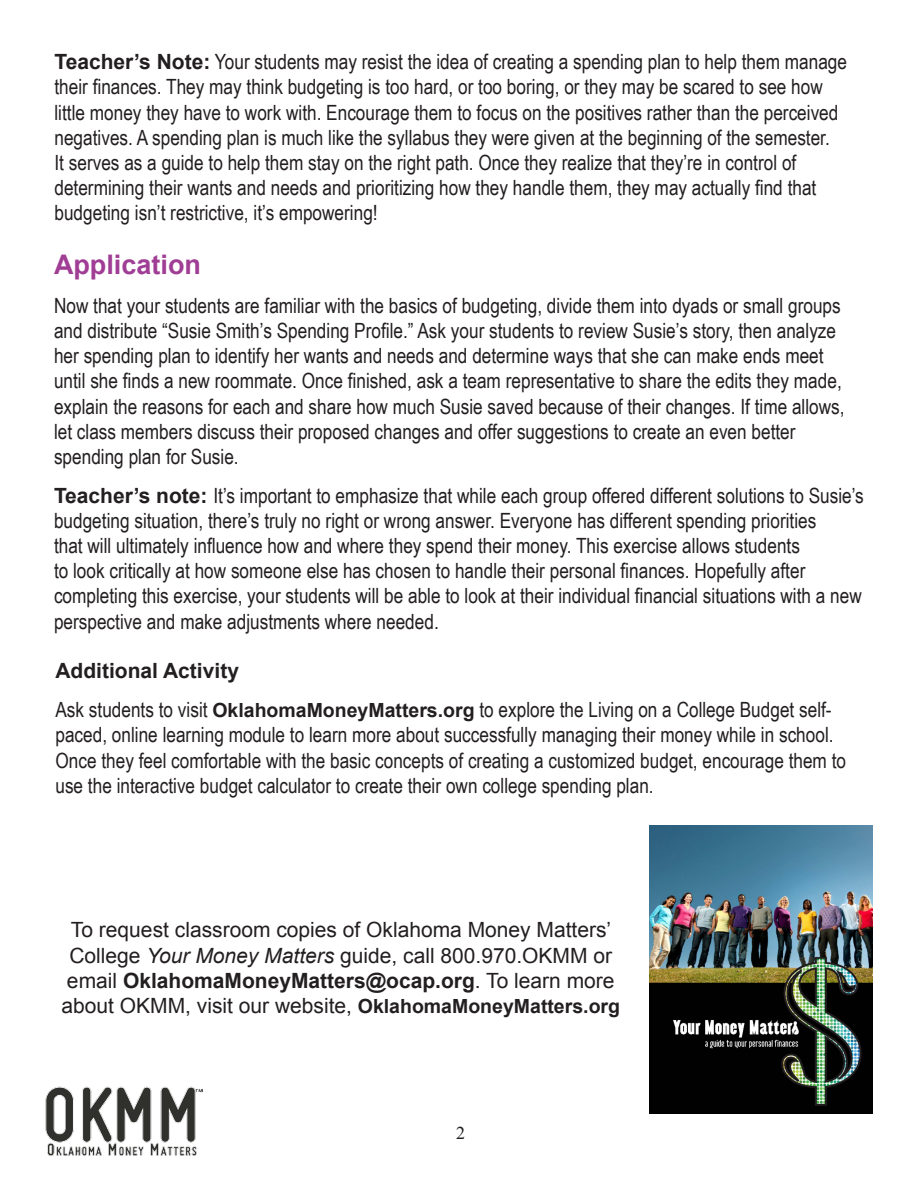
<style>
.page{position:relative;width:918px;height:1188px;background:#fff}
.page>*{position:absolute;margin:0;border:0;box-sizing:border-box;transform-origin:0 0}
.t1{font:700 27px "Arial";color:#a03e95}
.t2{font:21px/25.2px "Arial Narrow";color:#231f20}
.t3{font:21px/25.2px "Arial";color:#231f20;text-align:center}
.t4{font:700 21px "Arial";color:#231f20}
.t5{font:18px "Times New Roman";color:#231f20}
.s1{font-family:"Arial";font-weight:700}
.s2{font-family:"Arial";font-weight:700;font-size:19.5px}
.s3{font-style:italic}
.s4{font-weight:700}
.s5{font-weight:700;font-size:19.5px}
</style>
<div class="page">
<img style="left:45px;top:1086px;width:157px;height:70px">
<img style="left:649px;top:825px;width:223px;height:289px">
<p class="t2" style="left:54px;top:49px;width:794px"><span class="s1">Teacher’s Note:</span> Your students may resist the idea of creating a spending plan to help them manage their finances. They may think budgeting is too hard, or too boring, or they may be scared to see how little money they have to work with. Encourage them to focus on the positives rather than the perceived negatives. A spending plan is much like the syllabus they were given at the beginning of the semester.<br>It serves as a guide to help them stay on the right path. Once they realize that they’re in control of determining their wants and needs and prioritizing how they handle them, they may actually find that budgeting isn’t restrictive, it’s empowering!</p>
<p class="t1" style="left:54px;top:247px;width:149px">Application</p>
<p class="t2" style="left:54px;top:292px;width:792px">Now that your students are familiar with the basics of budgeting, divide them into dyads or small groups and distribute “Susie Smith’s Spending Profile.” Ask your students to review Susie’s story, then analyze her spending plan to identify her wants and needs and determine ways that she can make ends meet until she finds a new roommate. Once finished, ask a team representative to share the edits they made, explain the reasons for each and share how much Susie saved because of their changes. If time allows, let class members discuss their proposed changes and offer suggestions to create an even better spending plan for Susie.</p>
<p class="t2" style="left:54px;top:482px;width:811px"><span class="s1">Teacher’s note:</span> It’s important to emphasize that while each group offered different solutions to Susie’s budgeting situation, there’s truly no right or wrong answer. Everyone has different spending priorities<br>that will ultimately influence how and where they spend their money. This exercise allows students<br>to look critically at how someone else has chosen to handle their personal finances. Hopefully after completing this exercise, your students will be able to look at their individual financial situations with a new perspective and make adjustments where needed.</p>
<p class="t4" style="left:55px;top:657px;width:185px">Additional Activity</p>
<p class="t2" style="left:55px;top:696px;width:792px">Ask students to visit <span class="s2">OklahomaMoneyMatters.org</span> to explore the Living on a College Budget self&shy;paced, online learning module to learn more about successfully managing their money while in school.<br>Once they feel comfortable with the basic concepts of creating a customized budget, encourage them to use the interactive budget calculator to create their own college spending plan.</p>
<p class="t3" style="left:61px;top:918px;width:560px">To request classroom copies of Oklahoma Money Matters’ College <span class="s3">Your Money Matters</span> guide, call 800.970.OKMM or email <span class="s4">OklahomaMoneyMatters@ocap.org</span>. To learn more about OKMM, visit our website, <span class="s5">OklahomaMoneyMatters.org</span></p>
<p class="t5" style="left:456px;top:1121px;width:10px">2</p>
</div>
